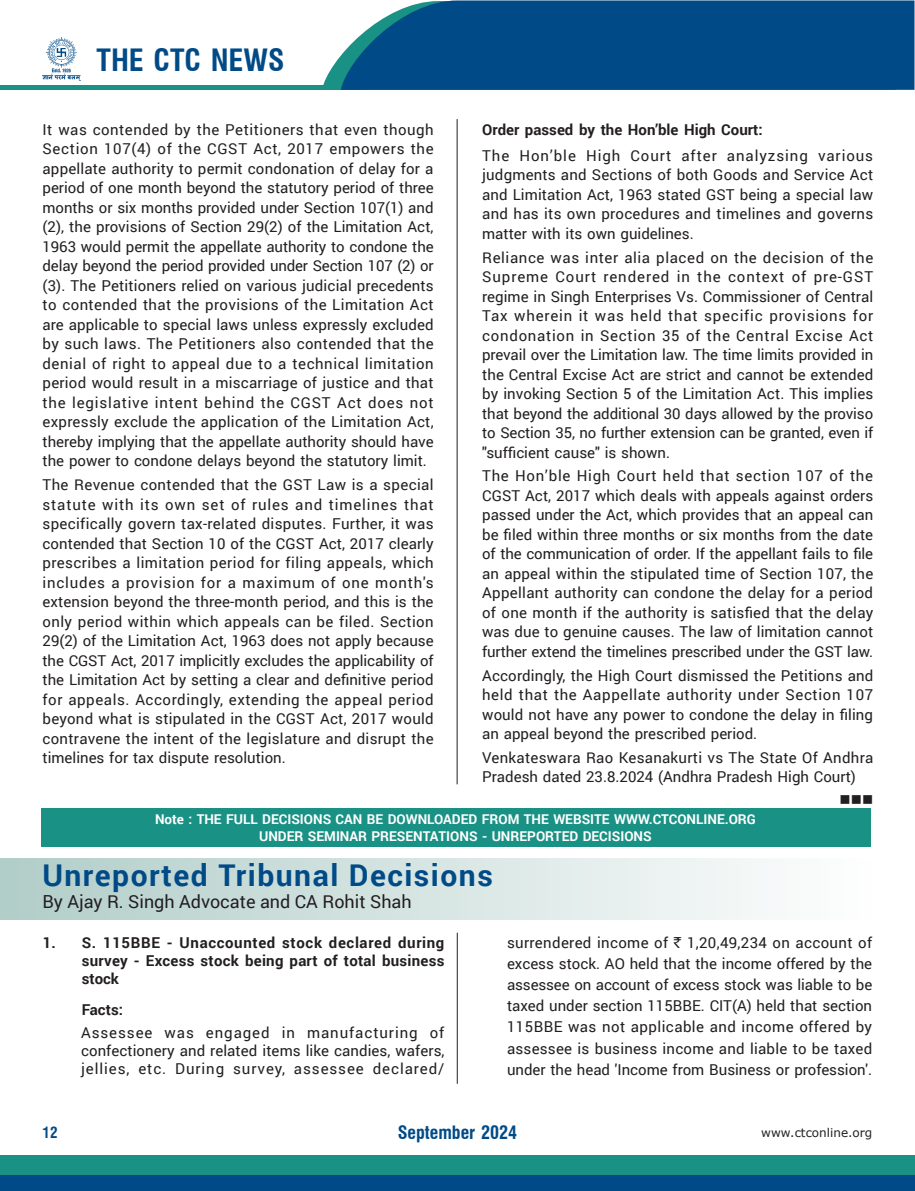
<style>
.page{position:relative;width:915px;height:1191px;background:#fff}
.page>*{position:absolute;margin:0;border:0;box-sizing:border-box;transform-origin:0 0}
.t1{font:700 30px "Roboto";letter-spacing:.05em;color:#004b87}
.t2{font:700 condensed 30px "Swiss 721 BT";color:#004b87}
.t3{font:18px "Roboto";color:#231f20}
.t4{font:700 condensed 18px "Swiss 721 BT";color:#004b87}
.Bodytext{font:15px/19.5px "Roboto";color:#231f20;text-align:justify}
.Bodytext1{font:15px/21px "Roboto";letter-spacing:.005em;color:#231f20;text-align:justify}
.Subhead1{font:700 15px/18px "Roboto";letter-spacing:.015em;color:#231f20;text-align:justify}
.Bodytext-2{font:15px "Wingdings";color:#231f20}
.t5{font:700 condensed 15px "Swiss 721 BT";color:#004b87}
.Bodytext-3{font:700 13.5px/16.2px "Roboto";color:#fff;text-align:center}
.t6{font:12px "Verdana";color:#231f20}
.s1{font-family:"Rupee Foradian"}
</style>
<div class="page">
<div style="left:0;top:85px;width:362px;height:5px;background:#199184"></div>
<svg style="left:323px;top:55px;width:18px;height:30px"></svg>
<svg style="left:341px;top:0;width:573px;height:90px;background:#0b548b"></svg>
<img style="left:43px;top:37px;width:38px;height:44px">
<div style="left:0;top:1174px;width:914px;height:17px;background:#004b87"></div>
<div style="left:0;top:1155px;width:914px;height:19px;background:#199184"></div>
<hr style="left:456px;top:119px;width:1px;height:665px;background:#231f20">
<div style="left:41px;top:808px;width:828px;height:38px;background:#199184"></div>
<div style="left:0;top:858px;width:870px;height:61px;background:linear-gradient(to right,#b1cdc8,#fefefe)"></div>
<hr style="left:456px;top:932px;width:1px;height:151px;background:#231f20">
<h1 class="t2" style="left:96px;top:42px;width:189px">THE CTC NEWS</h1>
<p class="Bodytext" style="left:43px;top:119px;width:392px">It was contended by the Petitioners that even though Section 107(4) of the CGST Act, 2017 empowers the appellate authority to permit condonation of delay for a period of one month beyond the statutory period of three months or six months provided under Section 107(1) and (2), the provisions of Section 29(2) of the Limitation Act, 1963 would permit the appellate authority to condone the delay beyond the period provided under Section 107 (2) or (3). The Petitioners relied on various judicial precedents to contended that the provisions of the Limitation Act are applicable to special laws unless expressly excluded by such laws. The Petitioners also contended that the denial of right to appeal due to a technical limitation period would result in a miscarriage of justice and that the legislative intent behind the CGST Act does not expressly exclude the application of the Limitation Act, thereby implying that the appellate authority should have the power to condone delays beyond the statutory limit.</p>
<p class="Bodytext" style="left:43px;top:474px;width:392px">The Revenue contended that the GST Law is a special statute with its own set of rules and timelines that specifically govern tax-related disputes. Further, it was contended that Section 10 of the CGST Act, 2017 clearly prescribes a limitation period for filing appeals, which includes a provision for a maximum of one month's extension beyond the three-month period, and this is the only period within which appeals can be filed. Section 29(2) of the Limitation Act, 1963 does not apply because the CGST Act, 2017 implicitly excludes the applicability of the Limitation Act by setting a clear and definitive period for appeals. Accordingly, extending the appeal period beyond what is stipulated in the CGST Act, 2017 would contravene the intent of the legislature and disrupt the timelines for tax dispute resolution.</p>
<p class="Subhead1" style="left:482px;top:120px;width:282px">Order passed by the Hon’ble High Court:</p>
<p class="Bodytext" style="left:482px;top:145px;width:392px">The Hon’ble High Court after analyzsing various judgments and Sections of both Goods and Service Act and Limitation Act, 1963 stated GST being a special law and has its own procedures and timelines and governs matter with its own guidelines.</p>
<p class="Bodytext" style="left:482px;top:247px;width:392px">Reliance was inter alia placed on the decision of the Supreme Court rendered in the context of pre-GST regime in Singh Enterprises Vs. Commissioner of Central Tax wherein it was held that specific provisions for condonation in Section 35 of the Central Excise Act prevail over the Limitation law. The time limits provided in the Central Excise Act are strict and cannot be extended by invoking Section 5 of the Limitation Act. This implies that beyond the additional 30 days allowed by the proviso to Section 35, no further extension can be granted, even if "sufficient cause" is shown.</p>
<p class="Bodytext" style="left:482px;top:466px;width:392px">The Hon’ble High Court held that section 107 of the CGST Act, 2017 which deals with appeals against orders passed under the Act, which provides that an appeal can be filed within three months or six months from the date of the communication of order. If the appellant fails to file an appeal within the stipulated time of Section 107, the Appellant authority can condone the delay for a period of one month if the authority is satisfied that the delay was due to genuine causes. The law of limitation cannot further extend the timelines prescribed under the GST law.</p>
<p class="Bodytext" style="left:482px;top:665px;width:392px">Accordingly, the High Court dismissed the Petitions and held that the Aappellate authority under Section 107 would not have any power to condone the delay in filing an appeal beyond the prescribed period.</p>
<p class="Bodytext" style="left:482px;top:747px;width:392px">Venkateswara Rao Kesanakurti vs The State Of Andhra<br>Pradesh dated 23.8.2024 (Andhra Pradesh High Court)</p>
<p class="Bodytext-2" style="left:839px;top:791px;width:35px">■■■</p>
<p class="Bodytext-3" style="left:155px;top:811px;width:602px">Note : THE FULL DECISIONS CAN BE DOWNLOADED FROM THE WEBSITE WWW.CTCONLINE.ORG<br>UNDER SEMINAR PRESENTATIONS - UNREPORTED DECISIONS</p>
<p class="t1" style="left:42px;top:854px;width:452px">Unreported Tribunal Decisions</p>
<p class="t3" style="left:42px;top:888px;width:371px">By Ajay R. Singh Advocate and CA Rohit Shah</p>
<p class="Subhead1" style="left:82px;top:933px;width:364px;text-indent:-39px">1. S. 115BBE - Unaccounted stock declared during survey - Excess stock being part of total business stock</p>
<p class="Subhead1" style="left:82px;top:1000px;width:43px">Facts:</p>
<p class="Bodytext1" style="left:81px;top:1022px;width:365px;line-height:18px">Assessee was engaged in manufacturing of confectionery and related items like candies, wafers, jellies, etc. During survey, assessee declared/</p>
<p class="Bodytext1" style="left:507px;top:932px;width:366px">surrendered income of <span class="s1">`</span> 1,20,49,234 on account of excess stock. AO held that the income offered by the assessee on account of excess stock was liable to be taxed under section 115BBE. CIT(A) held that section 115BBE was not applicable and income offered by assessee is business income and liable to be taxed under the head 'Income from Business or profession'.</p>
<p class="t4" style="left:397px;top:1121px;width:121px">September 2024</p>
<p class="t5" style="left:43px;top:1123px;width:16px">12</p>
<p class="t6" style="left:761px;top:1124px;width:113px">www.ctconline.org</p>
</div>
